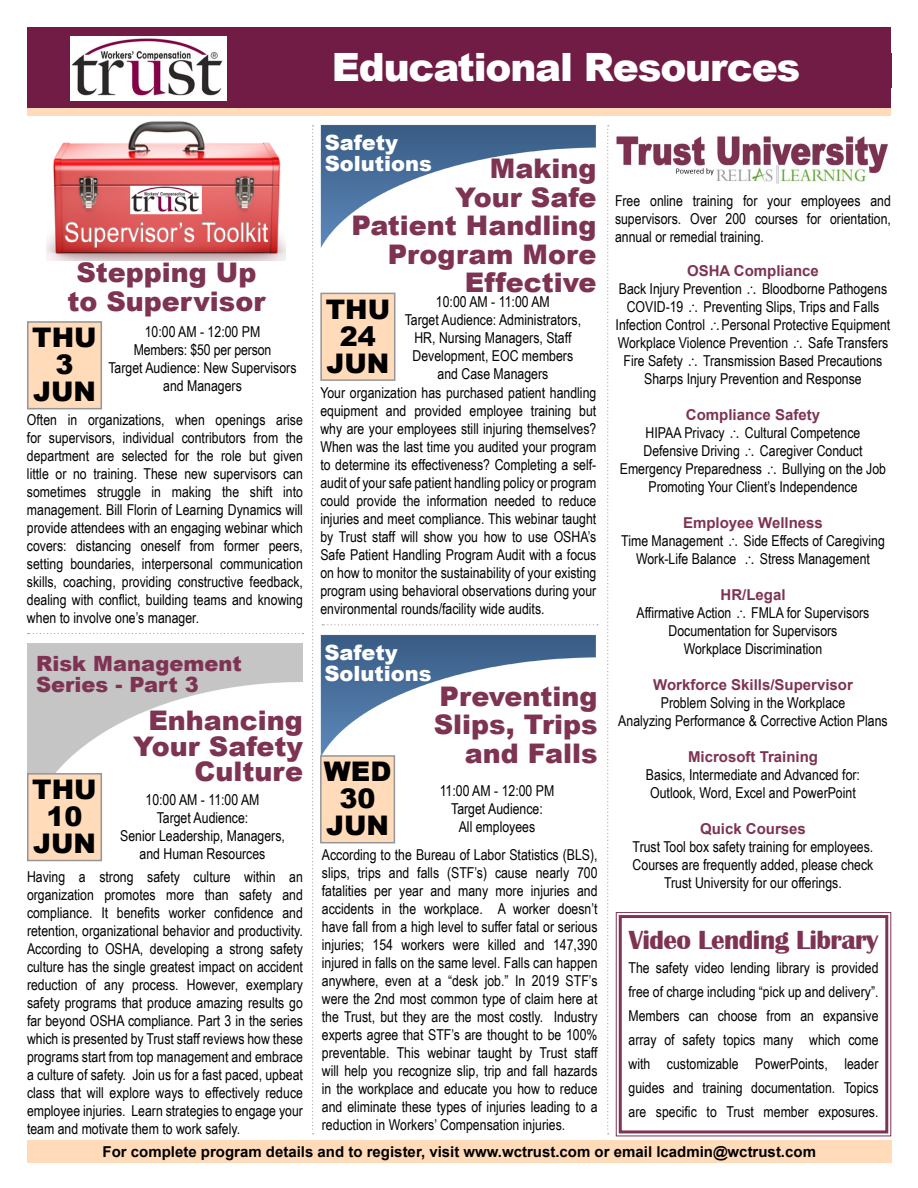
<style>
.page{position:relative;width:918px;height:1188px;background:#fff}
.page>*{position:absolute;margin:0;border:0;box-sizing:border-box;transform-origin:0 0}
.t1{font:900 39px "Arial";letter-spacing:-.03em;color:#fff}
.t2{font:900 27px/28.5px "Arial";color:#7e3353;text-align:right}
.t3{font:900 27px/27px "Arial";color:#000;text-align:center}
.t4{font:700 27px "Britannic";letter-spacing:-.02em;color:#7e3353}
.t5{font:900 21px/21px "Arial";color:#fff}
.t6{font:900 21px/21px "Arial";color:#7e3353}
.t7{font:15px/18px "Arial Narrow";color:#000;text-align:center}
.t8{font:700 15px "Arial";color:#7e3353}
.t9{font:700 15px "Arial";color:#000}
.s1{font-style:inherit}
</style>
<div class="page">
<div style="left:27px;top:1140px;width:864px;height:22px;background:#ffdbba"></div>
<div style="left:27px;top:27px;width:864px;height:85px;background:#701c45"></div>
<div style="left:27px;top:109px;width:864px;height:7px;background:#ffdbba"></div>
<svg style="left:312px;top:125px;width:2px;height:1009px"></svg>
<svg style="left:607px;top:125px;width:2px;height:1009px"></svg>
<img style="left:71px;top:36px;width:155px;height:65px">
<svg style="left:28px;top:633px;width:275px;height:1px"></svg>
<div style="left:320px;top:293px;width:75px;height:88px;background:#ffdbba;border:2px solid #939598"></div>
<img style="left:321px;top:125px;width:275px;height:123px">
<div style="left:27px;top:321px;width:75px;height:88px;background:#ffdbba;border:2px solid #939598"></div>
<img style="left:47px;top:121px;width:239px;height:140px">
<img style="left:27px;top:644px;width:276px;height:129px">
<div style="left:27px;top:773px;width:75px;height:88px;background:#ffdbba;border:2px solid #939598"></div>
<svg style="left:322px;top:624px;width:276px;height:1px"></svg>
<img style="left:320px;top:634px;width:276px;height:123px">
<div style="left:320px;top:755px;width:75px;height:88px;background:#ffdbba;border:2px solid #939598"></div>
<img style="left:616px;top:136px;width:272px;height:48px">
<svg style="left:615px;top:912px;width:277px;height:225px"></svg>
<div style="left:619px;top:915px;width:269px;height:218px;border:3px solid #7e3353"></div>
<h1 class="t1" style="left:332px;top:39px;width:470px">Educational <span class="s1">R</span>esources</h1>
<h2 class="t2" style="left:67px;top:258px;width:200px;text-align:center">Stepping Up to Supervisor</h2>
<h2 class="t3" style="left:32px;top:323px;width:66px">THU<br>3<br>JUN</h2>
<p class="t7" style="left:109px;top:322px;width:190px">10:00 AM - 12:00 PM<br>Members: $50 per person<br>Target Audience: New Supervisors and Managers</p>
<p class="t7" style="left:27px;top:410px;width:278px;text-align:justify">Often in organizations, when openings arise for supervisors, individual contributors from the department are selected for the role but given little or no training. These new supervisors can sometimes struggle in making the shift into management. Bill Florin of Learning Dynamics will provide attendees with an engaging webinar which covers: distancing oneself from former peers, setting boundaries, interpersonal communication skills, coaching, providing constructive feedback, dealing with conflict, building teams and knowing when to involve one’s manager.</p>
<h3 class="t6" style="left:36px;top:652px;width:207px">Risk Management<br>Series - Part 3</h3>
<h2 class="t2" style="left:133px;top:707px;width:171px;line-height:25.5px">Enhancing<br>Your Safety<br>Culture</h2>
<h2 class="t3" style="left:32px;top:775px;width:66px">THU<br>10<br>JUN</h2>
<p class="t7" style="left:27px;top:867px;width:278px;text-align:justify">Having a strong safety culture within an organization promotes more than safety and compliance. It benefits worker confidence and retention, organizational behavior and productivity.<br>According to OSHA, developing a strong safety culture has the single greatest impact on accident reduction of any process. However, exemplary safety programs that produce amazing results go far beyond OSHA compliance. Part 3 in the series which is presented by Trust staff reviews how these programs start from top management and embrace a culture of safety. Join us for a fast paced, upbeat class that will explore ways to effectively reduce employee injuries. Learn strategies to engage your team and motivate them to work safely.</p>
<p class="t7" style="left:120px;top:790px;width:166px">10:00 AM - 11:00 AM<br>Target Audience:<br>Senior Leadership, Managers, and Human Resources</p>
<h3 class="t5" style="left:325px;top:131px;width:109px">Safety<br>Solutions</h3>
<h2 class="t2" style="left:351px;top:154px;width:247px">Making<br>Your Safe<br>Patient Handling<br>Program More<br>Effective</h2>
<h2 class="t3" style="left:326px;top:295px;width:66px">THU<br>24<br>JUN</h2>
<p class="t7" style="left:405px;top:292px;width:178px">10:00 AM - 11:00 AM<br>Target Audience: Administrators,<br>HR, Nursing Managers, Staff<br>Development, EOC members and Case Managers</p>
<p class="t7" style="left:320px;top:383px;width:278px;text-align:justify">Your organization has purchased patient handling equipment and provided employee training but why are your employees still injuring themselves?<br>When was the last time you audited your program to determine its effectiveness? Completing a self&shy;audit of your safe patient handling policy or program could provide the information needed to reduce injuries and meet compliance. This webinar taught by Trust staff will show you how to use OSHA’s Safe Patient Handling Program Audit with a focus on how to monitor the sustainability of your existing program using behavioral observations during your environmental rounds/facility wide audits.</p>
<h3 class="t5" style="left:324px;top:642px;width:109px">Safety<br>Solutions</h3>
<h2 class="t3" style="left:324px;top:757px;width:69px">WED<br>30<br>JUN</h2>
<h2 class="t2" style="left:434px;top:681px;width:165px">Preventing<br>Slips, Trips and Falls</h2>
<p class="t7" style="left:440px;top:781px;width:116px">11:00 AM - 12:00 PM<br>Target Audience:<br>All employees</p>
<p class="t7" style="left:322px;top:846px;width:277px;text-align:justify">According to the Bureau of Labor Statistics (BLS), slips, trips and falls (STF’s) cause nearly 700 fatalities per year and many more injuries and accidents in the workplace. A worker doesn’t have fall from a high level to suffer fatal or serious injuries; 154 workers were killed and 147,390 injured in falls on the same level. Falls can happen anywhere, even at a “desk job.” In 2019 STF’s were the 2nd most common type of claim here at the Trust, but they are the most costly. Industry experts agree that STF’s are thought to be 100% preventable. This webinar taught by Trust staff will help you recognize slip, trip and fall hazards in the workplace and educate you how to reduce and eliminate these types of injuries leading to a reduction in Workers’ Compensation injuries.</p>
<p class="t7" style="left:615px;top:191px;width:277px;text-align:justify">Free online training for your employees and supervisors. Over 200 courses for orientation, annual or remedial training.</p>
<p class="t8" style="left:687px;top:260px;width:133px">OSHA Compliance</p>
<p class="t7" style="left:616px;top:279px;width:276px">Back Injury Prevention ∴ Bloodborne Pathogens COVID-19 ∴ Preventing Slips, Trips and Falls Infection Control ∴Personal Protective Equipment Workplace Violence Prevention ∴ Safe Transfers Fire Safety ∴ Transmission Based Precautions Sharps Injury Prevention and Response</p>
<p class="t8" style="left:686px;top:404px;width:136px">Compliance Safety</p>
<p class="t7" style="left:620px;top:423px;width:268px">HIPAA Privacy ∴ Cultural Competence Defensive Driving ∴ Caregiver Conduct Emergency Preparedness ∴ Bullying on the Job Promoting Your Client’s Independence</p>
<p class="t8" style="left:683px;top:512px;width:141px">Employee Wellness</p>
<p class="t7" style="left:621px;top:531px;width:265px">Time Management ∴ Side Effects of Caregiving<br>Work-Life Balance ∴ Stress Management</p>
<p class="t8" style="left:721px;top:584px;width:67px">HR/Legal</p>
<p class="t7" style="left:637px;top:603px;width:234px">Affirmative Action ∴ FMLA for Supervisors<br>Documentation for Supervisors<br>Workplace Discrimination</p>
<p class="t8" style="left:653px;top:674px;width:201px">Workforce Skills/Supervisor</p>
<p class="t7" style="left:618px;top:693px;width:271px">Problem Solving in the Workplace<br>Analyzing Performance &amp; Corrective Action Plans</p>
<p class="t8" style="left:688px;top:746px;width:132px">Microsoft Training</p>
<p class="t7" style="left:646px;top:765px;width:216px;text-align:left">Basics, Intermediate and Advanced for:<br>Outlook, Word, Excel and PowerPoint</p>
<p class="t8" style="left:700px;top:818px;width:107px">Quick Courses</p>
<p class="t7" style="left:633px;top:837px;width:242px">Trust Tool box safety training for employees.<br>Courses are frequently added, please check<br>Trust University for our offerings.</p>
<h2 class="t4" style="left:629px;top:925px;width:251px">Video Lending Library</h2>
<p class="t7" style="left:629px;top:956px;width:252px;line-height:24px;text-align:justify">The safety video lending library is provided free of charge including “pick up and delivery”.<br>Members can choose from an expansive array of safety topics many which come with customizable PowerPoints, leader guides and training documentation. Topics are specific to Trust member exposures.</p>
<p class="t9" style="left:103px;top:1142px;width:715px">For complete program details and to register, visit www.wctrust.com or email lcadmin@wctrust.com</p>
</div>
